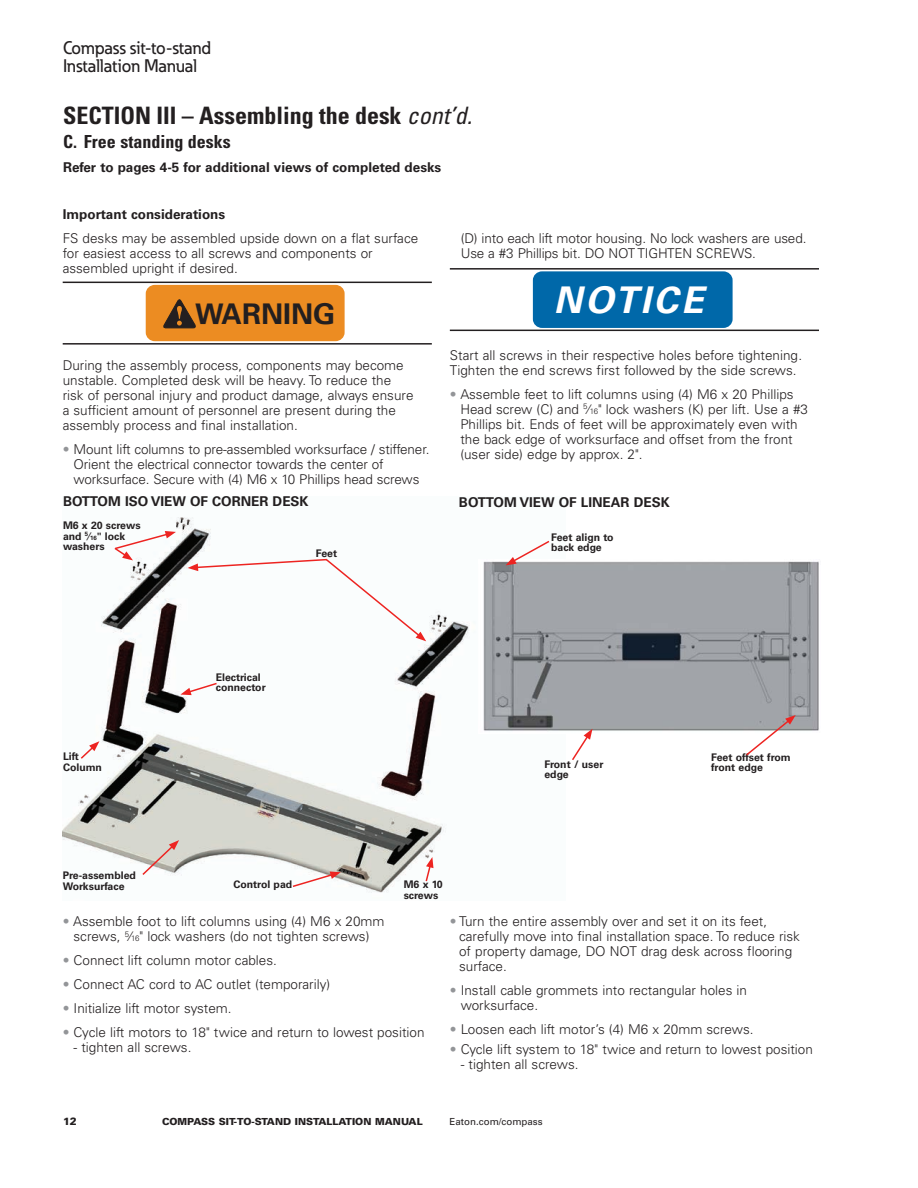
<style>
.page{position:relative;width:918px;height:1188px;background:#fff}
.page>*{position:absolute;margin:0;border:0;box-sizing:border-box;transform-origin:0 0}
.t1{font:italic 700 36.75px "Univers LT Std";letter-spacing:.08em;color:#fff}
.t2{font:700 28.5px "Univers LT Std";color:#231f20}
._01_Head1_16_17_NCOO{font:700 condensed 24px "Univers LT Std";color:#231f20}
.t3{font:500 18px/18px "Eaton";color:#231f20}
._01_Head2{font:700 condensed 18px "Univers LT Std";color:#231f20}
._01_Head2-2{font:300 13.5px/15px "Univers LT Std";color:#231f20}
._01_Head2-3{font:700 13.5px "Univers LT Std";color:#231f20}
.Body_9_11__6_NCOOK{font:700 13.5px "Univers LT Std";color:#231f20}
._02_Body_10_11_3_NCO{font:300 13.5px "Univers LT Std";color:#231f20}
._06_Callout{font:700 10.5px/10.5px "Univers LT Std";color:#231f20}
.t4{font:900 10.5px "Univers LT Std";color:#231f20}
.t5{font:900 9.75px "Univers LT Std";color:#231f20}
.t6{font:9.75px "Univers LT Std";color:#231f20}
.s1{font-weight:400;font-style:italic}
.s2{color:#939598}
.s3{font-size:7.8px}
.s4{font-size:6.15px}
</style>
<div class="page">
<img style="left:63px;top:517px;width:407px;height:376px">
<hr style="left:63px;top:282px;width:369px;height:1px;background:#231f20">
<hr style="left:63px;top:343px;width:369px;height:2px;background:#231f20">
<div style="left:147px;top:286px;width:197px;height:54px;background:#ec8c22;border-radius:8px"></div>
<div style="left:146px;top:285px;width:199px;height:56px;border:2px solid #ec8c22;border-radius:8px"></div>
<svg style="left:163px;top:299px;width:33px;height:30px"></svg>
<hr style="left:450px;top:268px;width:369px;height:2px;background:#231f20">
<hr style="left:450px;top:330px;width:369px;height:1px;background:#231f20">
<div style="left:534px;top:272px;width:198px;height:55px;background:#0068a9;border-radius:8px"></div>
<div style="left:533px;top:271px;width:200px;height:57px;border:2px solid #0068a9;border-radius:8px"></div>
<svg style="left:79px;top:741px;width:20px;height:19px"></svg>
<svg style="left:291px;top:872px;width:50px;height:16px"></svg>
<svg style="left:141px;top:840px;width:38px;height:37px"></svg>
<svg style="left:424px;top:857px;width:9px;height:26px"></svg>
<svg style="left:180px;top:682px;width:38px;height:13px"></svg>
<svg style="left:113px;top:531px;width:63px;height:29px"></svg>
<svg style="left:188px;top:557px;width:238px;height:84px"></svg>
<img style="left:483px;top:561px;width:336px;height:170px">
<svg style="left:745px;top:715px;width:51px;height:41px"></svg>
<svg style="left:506px;top:540px;width:45px;height:25px"></svg>
<svg style="left:571px;top:729px;width:22px;height:31px"></svg>
<h3 class="t3" style="left:63px;top:39px;width:150px">Compass sit-to-stand<br>Installation Manual</h3>
<p class="_01_Head1_16_17_NCOO" style="left:63px;top:101px;width:411px">SECTION III – Assembling the desk <span class="s1">cont’d.</span></p>
<p class="_01_Head2" style="left:63px;top:131px;width:169px">C. Free standing desks</p>
<p class="Body_9_11__6_NCOOK" style="left:63px;top:159px;width:380px">Refer to pages 4-5 for additional views of completed desks</p>
<p class="_01_Head2-3" style="left:63px;top:206px;width:164px">Important considerations</p>
<p class="_01_Head2-2" style="left:63px;top:230px;width:357px">FS desks may be assembled upside down on a flat surface for easiest access to all screws and components or assembled upright if desired.</p>
<p class="t2" style="left:195px;top:297px;width:142px">WARNING</p>
<p class="_01_Head2-2" style="left:63px;top:358px;width:352px">During the assembly process, components may become unstable. Completed desk will be heavy. To reduce the risk of personal injury and product damage, always ensure a sufficient amount of personnel are present during the assembly process and final installation.</p>
<p class="_01_Head2-2" style="left:74px;top:442px;width:355px;text-indent:-11px"><span class="s2">•</span> Mount lift columns to pre-assembled worksurface / stiffener.<br>Orient the electrical connector towards the center of worksurface. Secure with (4) M6 x 10 Phillips head screws</p>
<p class="_01_Head2-2" style="left:461px;top:230px;width:345px">(D) into each lift motor housing. No lock washers are used.<br>Use a #3 Phillips bit. DO NOT TIGHTEN SCREWS.</p>
<p class="t1" style="left:554px;top:279px;width:151px">NOTICE</p>
<p class="_01_Head2-2" style="left:450px;top:347px;width:351px">Start all screws in their respective holes before tightening.<br>Tighten the end screws first followed by the side screws.</p>
<p class="_01_Head2-2" style="left:460px;top:386px;width:349px;text-indent:-11px"><span class="s2">•</span> Assemble feet to lift columns using (4) M6 x 20 Phillips Head screw (C) and <sup>5</sup>⁄<span class="s3">16</span>" lock washers (K) per lift. Use a #3<br>Phillips bit. Ends of feet will be approximately even with the back edge of worksurface and offset from the front (user side) edge by approx. 2".</p>
<p class="_01_Head2-3" style="left:63px;top:493px;width:247px">BOTTOM ISO VIEW OF CORNER DESK</p>
<p class="_01_Head2-3" style="left:459px;top:494px;width:212px">BOTTOM VIEW OF LINEAR DESK</p>
<p class="_06_Callout" style="left:63px;top:520px;width:79px">M6 x 20 screws and <sup>5</sup>⁄<span class="s4">16</span>" lock washers</p>
<p class="_06_Callout" style="left:216px;top:672px;width:51px">Electrical connector</p>
<p class="_06_Callout" style="left:316px;top:548px;width:23px">Feet</p>
<p class="_06_Callout" style="left:551px;top:532px;width:64px">Feet align to back edge</p>
<p class="_06_Callout" style="left:63px;top:751px;width:41px">Lift<br>Column</p>
<p class="_06_Callout" style="left:544px;top:759px;width:61px">Front / user edge</p>
<p class="_06_Callout" style="left:63px;top:870px;width:75px">Pre-assembled<br>Worksurface</p>
<p class="_06_Callout" style="left:233px;top:879px;width:60px">Control pad</p>
<p class="_06_Callout" style="left:404px;top:880px;width:41px">M6 x 10 screws</p>
<p class="_06_Callout" style="left:711px;top:752px;width:81px">Feet offset from front edge</p>
<p class="_01_Head2-2" style="left:63px;top:914px;width:323px;text-align:center"><span class="s2">•</span> Assemble foot to lift columns using (4) M6 x 20mm screws, <sup>5</sup>⁄<span class="s3">16</span>" lock washers (do not tighten screws)</p>
<p class="_01_Head2-2" style="left:63px;top:953px;width:213px"><span class="s2">•</span> Connect lift column motor cables.</p>
<p class="_01_Head2-2" style="left:63px;top:977px;width:269px"><span class="s2">•</span> Connect AC cord to AC outlet (temporarily)</p>
<p class="_01_Head2-2" style="left:63px;top:1001px;width:168px"><span class="s2">•</span> Initialize lift motor system.</p>
<p class="_01_Head2-2" style="left:63px;top:1025px;width:363px"><span class="s2">•</span> Cycle lift motors to 18" twice and return to lowest position</p>
<p class="_01_Head2-2" style="left:74px;top:1040px;width:117px">- tighten all screws.</p>
<p class="_01_Head2-2" style="left:459px;top:914px;width:342px;text-indent:-9px"><span class="s2">•</span> Turn the entire assembly over and set it on its feet, carefully move into final installation space. To reduce risk of property damage, DO NOT drag desk across flooring surface.</p>
<p class="_01_Head2-2" style="left:461px;top:983px;width:288px;text-indent:-11px"><span class="s2">•</span> Install cable grommets into rectangular holes in worksurface.</p>
<p class="_02_Body_10_11_3_NCO" style="left:450px;top:1021px;width:302px"><span class="s2">•</span> Loosen each lift motor’s (4) M6 x 20mm screws.</p>
<p class="_01_Head2-2" style="left:450px;top:1042px;width:365px"><span class="s2">•</span> Cycle lift system to 18" twice and return to lowest position</p>
<p class="_01_Head2-2" style="left:461px;top:1057px;width:117px">- tighten all screws.</p>
<p class="t4" style="left:63px;top:1115px;width:15px">12</p>
<p class="t5" style="left:162px;top:1115px;width:262px">COMPASS SIT-TO-STAND INSTALLATION MANUAL</p>
<p class="t6" style="left:450px;top:1116px;width:95px">Eaton.com/compass</p>
</div>
